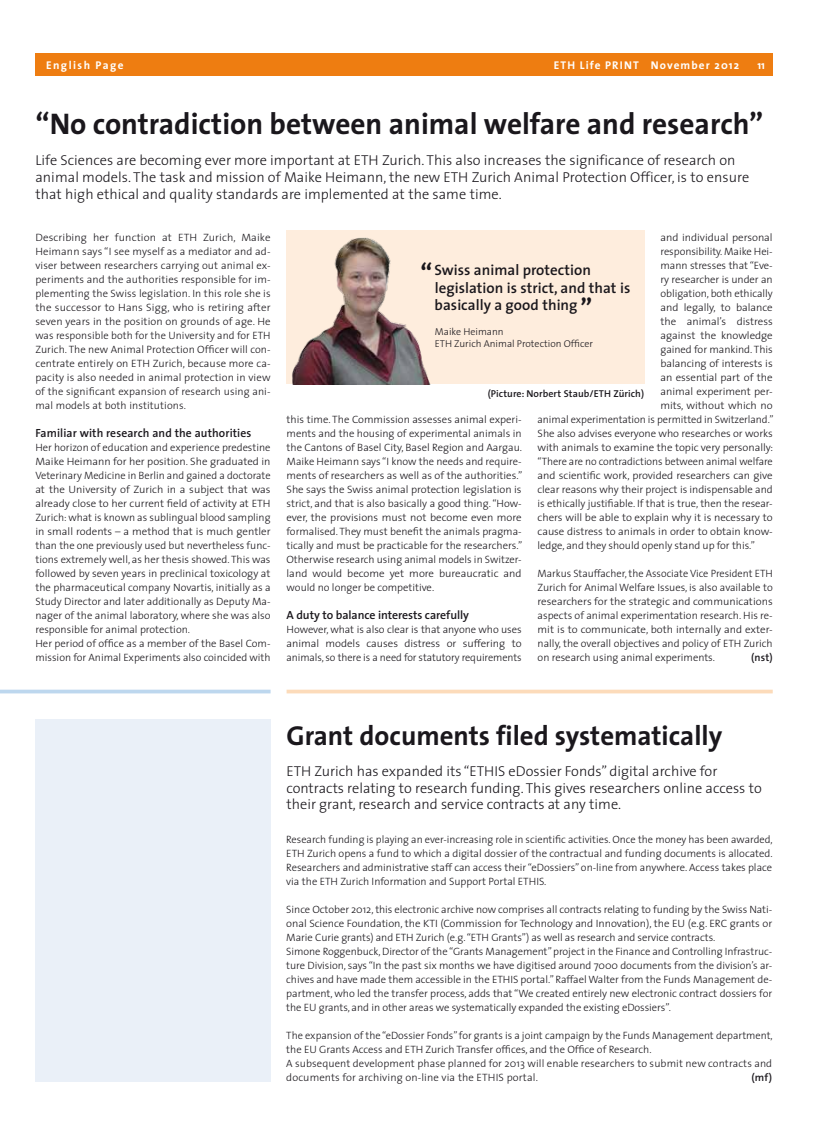
<style>
.page{position:relative;width:833px;height:1134px;background:#fff}
.page>*{position:absolute;margin:0;border:0;box-sizing:border-box;transform-origin:0 0}
.t1{font:700 30px "The Sans";color:#1a171c}
.t2{font:700 27.5px "The Sans";color:#1a171c}
.t3{font:700 25px "The Sans";color:#1a171c}
.t4{font:600 15px/17.5px "The Sans";letter-spacing:.005em;color:#1a171c}
.t5{font:300 14.38px/16.9px "The Sans";letter-spacing:.005em;color:#1a171c}
.t6{font:600 11.88px "The Sans";color:#1a171c}
.t7{font:700 11.25px "The Sans";letter-spacing:.1em;color:#fff}
.t8{font:700 11.25px "The Sans";letter-spacing:.13em;color:#fff}
.t9{font:300 10.62px/14px "The Sans";letter-spacing:-.005em;color:#1a171c;text-align:justify}
.t10{font:600 10.62px "The Sans";color:#1a171c}
.t11{font:300 10px/11.9px "The Sans";color:#1a171c}
.t12{font:600 10px "The Sans";letter-spacing:.01em;color:#1a171c}
</style>
<div class="page">
<div style="left:749px;top:53px;width:23px;height:23px;background:#ee7d11"></div>
<div style="left:35px;top:53px;width:715px;height:23px;background:#ee7d11"></div>
<hr style="left:0;top:690px;width:270px;height:3px;background:#bdd7ee">
<hr style="left:286px;top:690px;width:486px;height:3px;background:#fcdbba">
<div style="left:35px;top:718px;width:235px;height:363px;background:#eaf0f8"></div>
<div style="left:286px;top:230px;width:358px;height:154px;background:#feeddd"></div>
<img style="left:292px;top:237px;width:138px;height:147px">
<p class="t8" style="left:46px;top:55px;width:79px">English Page</p>
<p class="t7" style="left:554px;top:55px;width:187px">ETH Life PRINT November 2012</p>
<p class="t7" style="left:757px;top:55px;width:9px">11</p>
<h1 class="t1" style="left:35px;top:99px;width:729px">“No contradiction between animal welfare and research”</h1>
<p class="t5" style="left:35px;top:152px;width:715px">Life Sciences are becoming ever more important at ETH Zurich. This also increases the significance of research on animal models. The task and mission of Maike Heimann, the new ETH Zurich Animal Protection Officer, is to ensure that high ethical and quality standards are implemented at the same time.</p>
<p class="t9" style="left:35px;top:230px;width:237px">Describing her function at ETH Zurich, Maike Heimann says “I see myself as a mediator and ad&shy;viser between researchers carrying out animal ex&shy;periments and the authorities responsible for im&shy;plementing the Swiss legislation. In this role she is the successor to Hans Sigg, who is retiring after seven years in the position on grounds of age. He was responsible both for the University and for ETH Zurich. The new Animal Protection Officer will con&shy;centrate entirely on ETH Zurich, because more ca&shy;pacity is also needed in animal protection in view of the significant expansion of research using ani&shy;mal models at both institutions.</p>
<p class="t6" style="left:35px;top:423px;width:217px">Familiar with research and the authorities</p>
<p class="t9" style="left:35px;top:440px;width:237px;text-align:left">Her horizon of education and experience predestine Maike Heimann for her position. She graduated in Veterinary Medicine in Berlin and gained a doctorate at the University of Zurich in a subject that was already close to her current field of activity at ETH Zurich: what is known as sublingual blood sampling in small rodents – a method that is much gentler than the one previously used but nevertheless func&shy;tions extremely well, as her thesis showed. This was followed by seven years in preclinical toxicology at the pharmaceutical company Novartis, initially as a Study Director and later additionally as Deputy Ma&shy;nager of the animal laboratory, where she was also responsible for animal protection.<br>Her period of office as a member of the Basel Com&shy;mission for Animal Experiments also coincided with</p>
<p class="t9" style="left:660px;top:230px;width:114px">and individual personal</p>
<p class="t9" style="left:660px;top:244px;width:114px">responsibility. Maike Hei-</p>
<p class="t9" style="left:660px;top:258px;width:114px">mann stresses that “Eve-</p>
<p class="t9" style="left:660px;top:272px;width:114px">ry researcher is under an</p>
<p class="t9" style="left:660px;top:286px;width:114px">obligation, both ethically</p>
<p class="t9" style="left:660px;top:300px;width:114px">and legally, to balance</p>
<p class="t9" style="left:660px;top:314px;width:114px">the animal’s distress</p>
<p class="t9" style="left:660px;top:328px;width:114px">against the knowledge</p>
<p class="t9" style="left:660px;top:342px;width:114px">gained for mankind. This</p>
<p class="t9" style="left:660px;top:356px;width:114px">balancing of interests is</p>
<p class="t9" style="left:660px;top:370px;width:114px">an essential part of the</p>
<p class="t9" style="left:660px;top:384px;width:114px">animal experiment per-</p>
<p class="t9" style="left:660px;top:398px;width:114px">mits, without which no</p>
<p class="t9" style="left:537px;top:412px;width:237px">animal experimentation is permitted in Switzerland.”</p>
<p class="t9" style="left:537px;top:426px;width:237px">She also advises everyone who researches or works</p>
<p class="t9" style="left:537px;top:440px;width:237px">with animals to examine the topic very personally:</p>
<p class="t9" style="left:537px;top:454px;width:237px">“There are no contradictions between animal welfare</p>
<p class="t9" style="left:537px;top:468px;width:237px">and scientific work, provided researchers can give</p>
<p class="t9" style="left:537px;top:482px;width:237px">clear reasons why their project is indispensable and</p>
<p class="t9" style="left:537px;top:496px;width:237px">is ethically justifiable. If that is true, then the resear-</p>
<p class="t9" style="left:537px;top:510px;width:237px">chers will be able to explain why it is necessary to</p>
<p class="t9" style="left:537px;top:524px;width:237px">cause distress to animals in order to obtain know-</p>
<p class="t9" style="left:537px;top:538px;width:219px">ledge, and they should openly stand up for this.”</p>
<p class="t9" style="left:537px;top:566px;width:237px">Markus Stauffacher, the Associate Vice President ETH Zurich for Animal Welfare Issues, is also available to researchers for the strategic and communications aspects of animal experimentation research. His re&shy;mit is to communicate, both internally and exter&shy;nally, the overall objectives and policy of ETH Zurich on research using animal experiments.</p>
<h3 class="t3" style="left:421px;top:251px;width:13px">“</h3>
<h3 class="t4" style="left:434px;top:261px;width:197px">Swiss animal protection legislation is strict, and that is basically a good thing</h3>
<p class="t11" style="left:435px;top:325px;width:160px">Maike Heimann<br>ETH Zurich Animal Protection Officer</p>
<h3 class="t3" style="left:580px;top:287px;width:13px">”</h3>
<p class="t12" style="left:487px;top:385px;width:158px">(Picture: Norbert Staub/ETH Zürich)</p>
<p class="t9" style="left:286px;top:412px;width:237px">this time. The Commission assesses animal experi&shy;ments and the housing of experimental animals in the Cantons of Basel City, Basel Region and Aargau.<br>Maike Heimann says “I know the needs and require&shy;ments of researchers as well as of the authorities.” She says the Swiss animal protection legislation is strict, and that is also basically a good thing. “How&shy;ever, the provisions must not become even more formalised. They must benefit the animals pragma&shy;tically and must be practicable for the researchers.” Otherwise research using animal models in Switzer&shy;land would become yet more bureaucratic and would no longer be competitive.</p>
<p class="t6" style="left:286px;top:605px;width:184px">A duty to balance interests carefully</p>
<p class="t9" style="left:286px;top:622px;width:237px">However, what is also clear is that anyone who uses animal models causes distress or suffering to animals, so there is a need for statutory requirements</p>
<p class="t10" style="left:751px;top:649px;width:23px">(nst)</p>
<h2 class="t2" style="left:286px;top:712px;width:437px">Grant documents filed systematically</h2>
<h3 class="t5" style="left:286px;top:762px;width:477px">ETH Zurich has expanded its “ETHIS eDossier Fonds” digital archive for contracts relating to research funding. This gives researchers online access to their grant, research and service contracts at any time.</h3>
<p class="t9" style="left:286px;top:832px;width:488px">Research funding is playing an ever-increasing role in scientific activities. Once the money has been awarded, ETH Zurich opens a fund to which a digital dossier of the contractual and funding documents is allocated.<br>Researchers and administrative staff can access their “eDossiers” on-line from anywhere. Access takes place via the ETH Zurich Information and Support Portal ETHIS.</p>
<p class="t9" style="left:286px;top:902px;width:487px;text-align:left">Since October 2012, this electronic archive now comprises all contracts relating to funding by the Swiss Nati&shy;onal Science Foundation, the KTI (Commission for Technology and Innovation), the EU (e.g. ERC grants or Marie Curie grants) and ETH Zurich (e.g. “ETH Grants”) as well as research and service contracts.<br>Simone Roggenbuck, Director of the “Grants Management” project in the Finance and Controlling Infrastruc&shy;ture Division, says “In the past six months we have digitised around 7000 documents from the division’s ar&shy;chives and have made them accessible in the ETHIS portal.” Raffael Walter from the Funds Management de&shy;partment, who led the transfer process, adds that “We created entirely new electronic contract dossiers for the EU grants, and in other areas we systematically expanded the existing eDossiers”.</p>
<p class="t9" style="left:286px;top:1028px;width:488px;text-align:left">The expansion of the “eDossier Fonds” for grants is a joint campaign by the Funds Management department, the EU Grants Access and ETH Zurich Transfer offices, and the Office of Research.<br>A subsequent development phase planned for 2013 will enable researchers to submit new contracts and documents for archiving on-line via the ETHIS portal.</p>
<p class="t10" style="left:751px;top:1069px;width:22px">(mf)</p>
</div>
